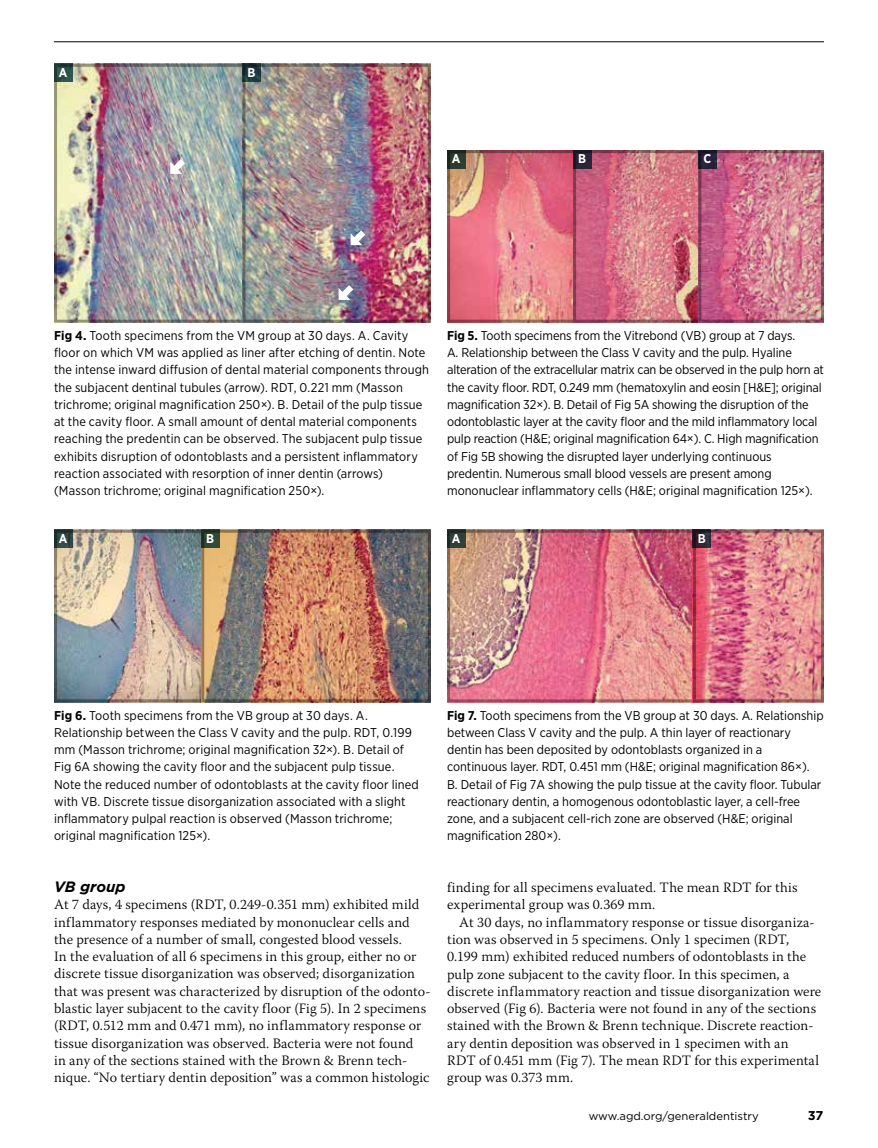
<style>
.page{position:relative;width:878px;height:1148px;background:#fff}
.page>*{position:absolute;margin:0;border:0;box-sizing:border-box;transform-origin:0 0}
.t1{font:italic 700 15px "Gotham";color:#000}
.t2{font:300 14.25px/17.2px "Warnock Pro";letter-spacing:.01em;color:#000}
.t3{font:12.75px/17.2px "Gotham Narrow";color:#000}
.t4{font:700 12.75px "Gotham Narrow";color:#fff}
.t5{font:700 12.75px "Gotham";color:#000}
.t6{font:11.25px "Gotham";color:#000}
.s1{font-weight:700}
</style>
<div class="page">
<hr style="left:54px;top:42px;width:770px;height:1px;background:#000">
<img style="left:58px;top:68px;width:184px;height:251px">
<div style="left:54px;top:64px;width:377px;height:259px;border:3px solid #a5a2a2"></div>
<img style="left:246px;top:68px;width:181px;height:251px">
<div style="left:242px;top:64px;width:189px;height:259px;border:3px solid #a5a2a2"></div>
<svg style="left:54px;top:64px;width:18px;height:18px"></svg>
<svg style="left:242px;top:64px;width:18px;height:18px"></svg>
<img style="left:451px;top:154px;width:122px;height:165px">
<img style="left:577px;top:154px;width:121px;height:165px">
<img style="left:702px;top:154px;width:118px;height:165px">
<div style="left:698px;top:150px;width:126px;height:173px;border:3px solid #a5a2a2"></div>
<svg style="left:447px;top:150px;width:18px;height:18px"></svg>
<svg style="left:573px;top:150px;width:18px;height:18px"></svg>
<svg style="left:698px;top:150px;width:18px;height:18px"></svg>
<img style="left:58px;top:534px;width:143px;height:164px">
<div style="left:54px;top:530px;width:353px;height:172px;border:3px solid #a5a2a2"></div>
<img style="left:205px;top:534px;width:222px;height:164px">
<svg style="left:54px;top:530px;width:18px;height:18px"></svg>
<svg style="left:201px;top:530px;width:18px;height:18px"></svg>
<img style="left:451px;top:534px;width:369px;height:164px">
<div style="left:447px;top:530px;width:353px;height:172px;border:3px solid #a5a2a2"></div>
<svg style="left:447px;top:530px;width:18px;height:18px"></svg>
<svg style="left:693px;top:530px;width:18px;height:18px"></svg>
<svg style="left:170px;top:159px;width:15px;height:15px"></svg>
<svg style="left:350px;top:230px;width:15px;height:15px"></svg>
<svg style="left:338px;top:285px;width:15px;height:15px"></svg>
<p class="t4" style="left:59px;top:64px;width:10px">A</p>
<p class="t4" style="left:247px;top:64px;width:9px">B</p>
<p class="t4" style="left:452px;top:151px;width:10px">A</p>
<p class="t4" style="left:578px;top:151px;width:9px">B</p>
<p class="t4" style="left:703px;top:151px;width:9px">C</p>
<p class="t3" style="left:54px;top:326px;width:376px"><span class="s1">Fig 4.</span> Tooth specimens from the VM group at 30 days. A. Cavity floor on which VM was applied as liner after etching of dentin. Note the intense inward diffusion of dental material components through the subjacent dentinal tubules (arrow). RDT, 0.221 mm (Masson trichrome; original magnification 250×). B. Detail of the pulp tissue at the cavity floor. A small amount of dental material components reaching the predentin can be observed. The subjacent pulp tissue exhibits disruption of odontoblasts and a persistent inflammatory reaction associated with resorption of inner dentin (arrows) (Masson trichrome; original magnification 250×).</p>
<p class="t3" style="left:447px;top:326px;width:378px"><span class="s1">Fig 5.</span> Tooth specimens from the Vitrebond (VB) group at 7 days.<br>A. Relationship between the Class V cavity and the pulp. Hyaline alteration of the extracellular matrix can be observed in the pulp horn at the cavity floor. RDT, 0.249 mm (hematoxylin and eosin [H&amp;E]; original magnification 32×). B. Detail of Fig 5A showing the disruption of the odontoblastic layer at the cavity floor and the mild inflammatory local pulp reaction (H&amp;E; original magnification 64×). C. High magnification of Fig 5B showing the disrupted layer underlying continuous predentin. Numerous small blood vessels are present among mononuclear inflammatory cells (H&amp;E; original magnification 125×).</p>
<p class="t4" style="left:59px;top:530px;width:10px">A</p>
<p class="t4" style="left:206px;top:530px;width:9px">B</p>
<p class="t4" style="left:452px;top:530px;width:10px">A</p>
<p class="t4" style="left:698px;top:530px;width:9px">B</p>
<p class="t3" style="left:54px;top:706px;width:366px"><span class="s1">Fig 6.</span> Tooth specimens from the VB group at 30 days. A.<br>Relationship between the Class V cavity and the pulp. RDT, 0.199 mm (Masson trichrome; original magnification 32×). B. Detail of Fig 6A showing the cavity floor and the subjacent pulp tissue.<br>Note the reduced number of odontoblasts at the cavity floor lined with VB. Discrete tissue disorganization associated with a slight inflammatory pulpal reaction is observed (Masson trichrome; original magnification 125×).</p>
<p class="t1" style="left:54px;top:877px;width:73px">VB group</p>
<p class="t2" style="left:54px;top:895px;width:378px">At 7 days, 4 specimens (RDT, 0.249-0.351 mm) exhibited mild inflammatory responses mediated by mononuclear cells and the presence of a number of small, congested blood vessels.<br>In the evaluation of all 6 specimens in this group, either no or discrete tissue disorganization was observed; disorganization that was present was characterized by disruption of the odonto&shy;blastic layer subjacent to the cavity floor (Fig 5). In 2 specimens (RDT, 0.512 mm and 0.471 mm), no inflammatory response or tissue disorganization was observed. Bacteria were not found<br>in any of the sections stained with the Brown &amp; Brenn tech&shy;nique. “No tertiary dentin deposition” was a common histologic</p>
<p class="t3" style="left:447px;top:706px;width:378px"><span class="s1">Fig 7.</span> Tooth specimens from the VB group at 30 days. A. Relationship between Class V cavity and the pulp. A thin layer of reactionary dentin has been deposited by odontoblasts organized in a continuous layer. RDT, 0.451 mm (H&amp;E; original magnification 86×).<br>B. Detail of Fig 7A showing the pulp tissue at the cavity floor. Tubular reactionary dentin, a homogenous odontoblastic layer, a cell-free zone, and a subjacent cell-rich zone are observed (H&amp;E; original magnification 280×).</p>
<p class="t2" style="left:447px;top:878px;width:352px">finding for all specimens evaluated. The mean RDT for this experimental group was 0.369 mm.</p>
<p class="t2" style="left:447px;top:913px;width:376px;text-indent:12px">At 30 days, no inflammatory response or tissue disorganiza&shy;tion was observed in 5 specimens. Only 1 specimen (RDT, 0.199 mm) exhibited reduced numbers of odontoblasts in the pulp zone subjacent to the cavity floor. In this specimen, a discrete inflammatory reaction and tissue disorganization were observed (Fig 6). Bacteria were not found in any of the sections stained with the Brown &amp; Brenn technique. Discrete reaction&shy;ary dentin deposition was observed in 1 specimen with an<br>RDT of 0.451 mm (Fig 7). The mean RDT for this experimental group was 0.373 mm.</p>
<p class="t6" style="left:588px;top:1108px;width:172px">www.agd.org/generaldentistry</p>
<p class="t5" style="left:807px;top:1107px;width:17px">37</p>
</div>
